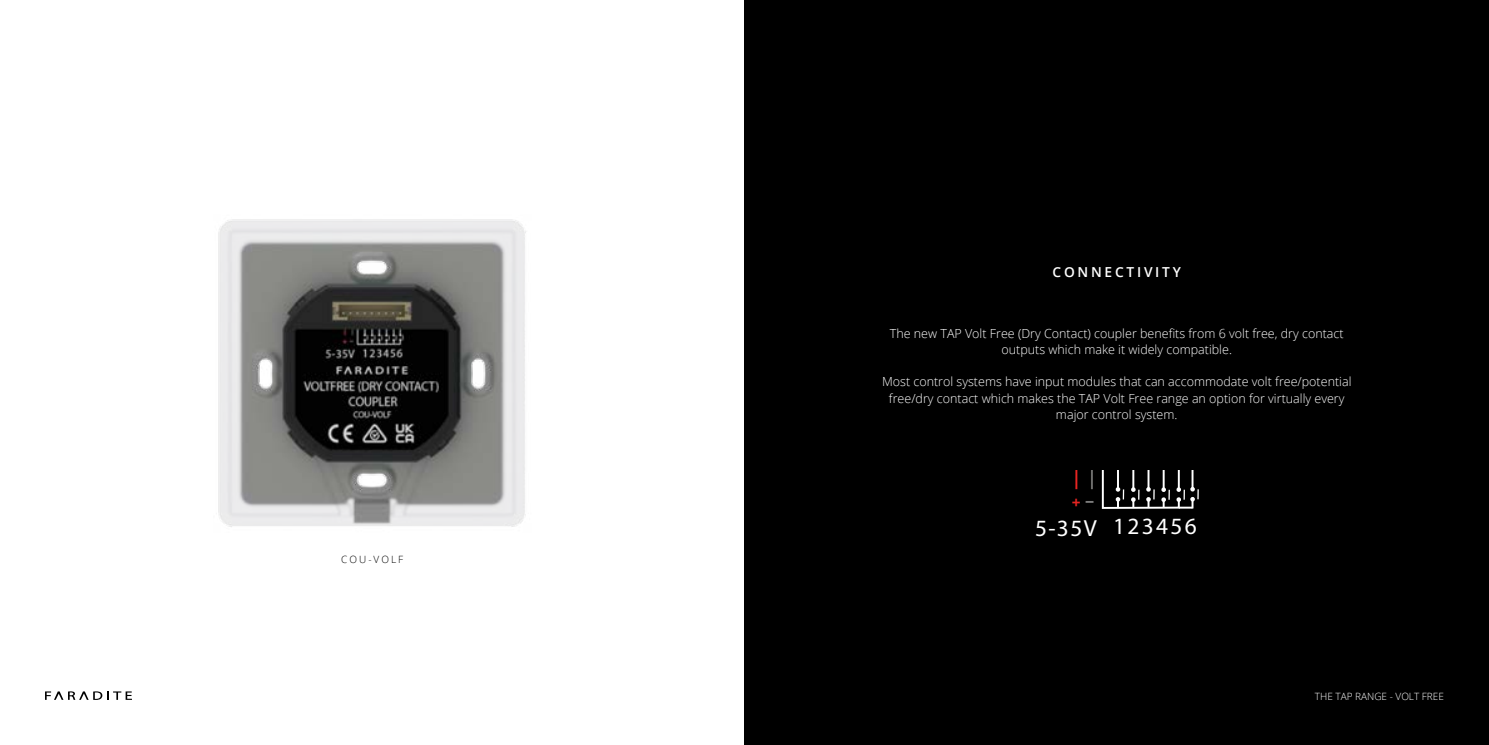
<style>
.page{position:relative;width:1489px;height:745px;background:#fff}
.page>*{position:absolute;margin:0;border:0;box-sizing:border-box;transform-origin:0 0}
.t1{font:23.38px "Myriad Pro";letter-spacing:.1em;color:#fff}
.t2{font:700 15.5px "Open Sans";color:#e52421}
.t3{font:800 15.5px "Open Sans";color:#7c7c7c}
.t4{font:600 13.75px "Open Sans";letter-spacing:.2em;color:#fff}
.t5{font:300 12.5px/16.2px "Open Sans";color:#fff;text-align:center}
.t6{font:300 10px "Open Sans";color:#fff}
.t7{font:300 10px "Open Sans";letter-spacing:.2em;color:#000}
</style>
<div class="page">
<div style="left:744px;top:0;width:744px;height:744px;background:#000"></div>
<img style="left:218px;top:219px;width:308px;height:308px">
<svg style="left:45px;top:691px;width:87px;height:8px"></svg>
<svg style="left:1101px;top:470px;width:97px;height:39px"></svg>
<svg style="left:1091px;top:470px;width:1px;height:19px"></svg>
<svg style="left:1075px;top:470px;width:2px;height:19px"></svg>
<p class="t7" style="left:341px;top:552px;width:63px">COU-VOLF</p>
<p class="t4" style="left:1052px;top:262px;width:130px">CONNECTIVITY</p>
<p class="t5" style="left:889px;top:324px;width:455px">The new TAP Volt Free (Dry Contact) coupler benefits from 6 volt free, dry contact outputs which make it widely compatible.</p>
<p class="t5" style="left:882px;top:373px;width:471px">Most control systems have input modules that can accommodate volt free/potential free/dry contact which makes the TAP Volt Free range an option for virtually every major control system.</p>
<p class="t2" style="left:1071px;top:490px;width:10px">+</p>
<p class="t3" style="left:1085px;top:482px;width:9px">_</p>
<h1 class="t1" style="left:1034px;top:511px;width:163px">5-35V 123456</h1>
<p class="t6" style="left:1314px;top:689px;width:130px">THE TAP RANGE - VOLT FREE</p>
</div>
